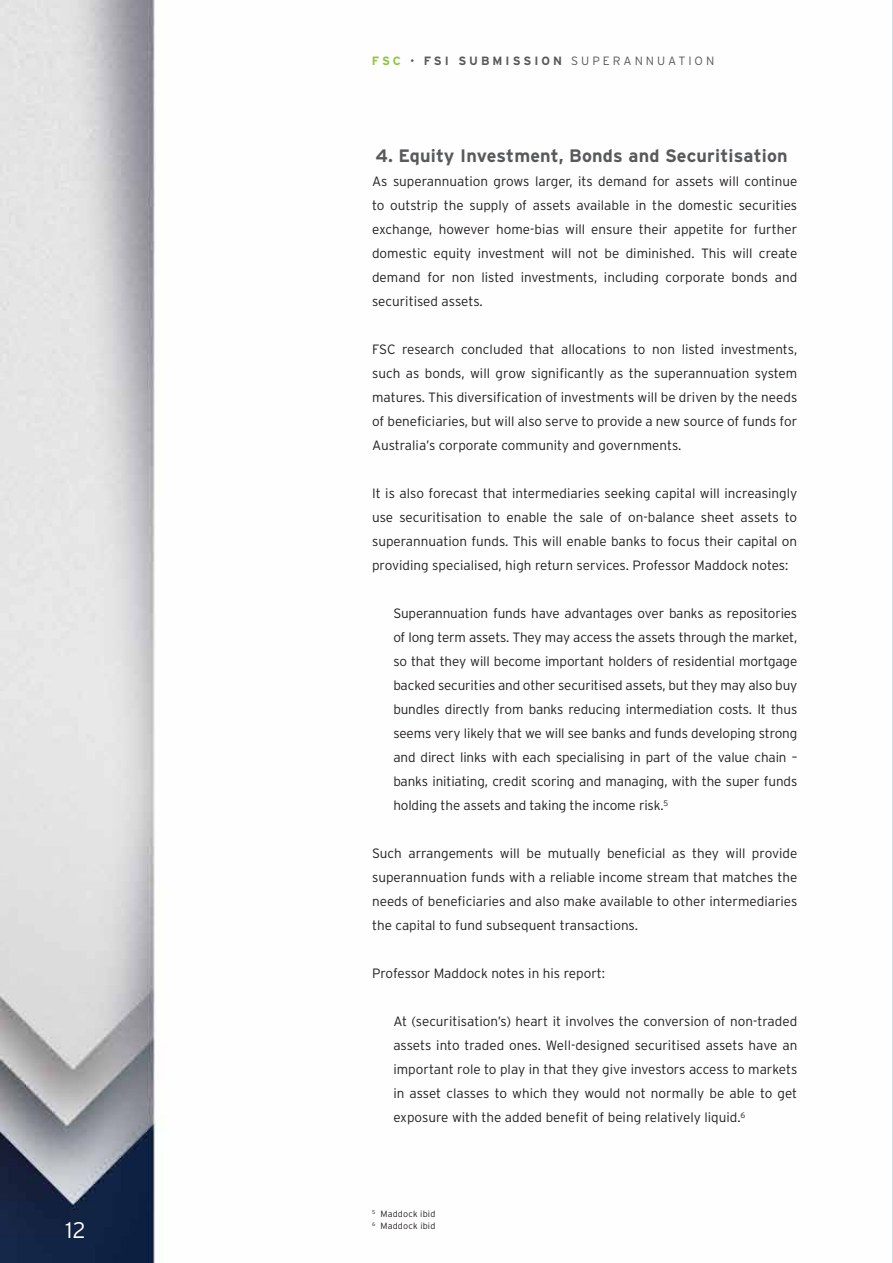
<style>
.page{position:relative;width:893px;height:1263px;background:#fff}
.page>*{position:absolute;margin:0;border:0;box-sizing:border-box;transform-origin:0 0}
.t1{font:300 22.5px "Interstate";color:#fff}
.t2{font:700 18px "Interstate";letter-spacing:.01em;color:#58595b}
.t3{font:300 13.5px/24px "Interstate";color:#231f20;text-align:justify}
.t4{font:300 12px "Interstate";letter-spacing:.25em;color:#58595b}
.t5{font:300 9px/12px "Interstate";letter-spacing:.02em;color:#231f20}
.s1{font-weight:700;color:#8dc63f}
.s2{font-weight:700}
</style>
<div class="page">
<img style="left:0;top:0;width:156px;height:1263px">
<hr style="left:892px;top:0;width:1px;height:1263px;background:#b8babc">
<h1 class="t1" style="left:65px;top:1217px;width:22px">12</h1>
<p class="t4" style="left:372px;top:53px;width:344px"><span class="s1">FSC</span> • <span class="s2">FSI SUBMISSION</span> SUPERANNUATION</p>
<h2 class="t2" style="left:376px;top:145px;width:414px">4. Equity Investment, Bonds and Securitisation</h2>
<p class="t3" style="left:372px;top:169px;width:427px">As superannuation grows larger, its demand for assets will continue to outstrip the supply of assets available in the domestic securities exchange, however home-bias will ensure their appetite for further domestic equity investment will not be diminished. This will create demand for non listed investments, including corporate bonds and securitised assets.</p>
<p class="t3" style="left:372px;top:337px;width:427px">FSC research concluded that allocations to non listed investments, such as bonds, will grow significantly as the superannuation system matures. This diversification of investments will be driven by the needs of beneficiaries, but will also serve to provide a new source of funds for Australia’s corporate community and governments.</p>
<p class="t3" style="left:372px;top:481px;width:427px">It is also forecast that intermediaries seeking capital will increasingly use securitisation to enable the sale of on-balance sheet assets to superannuation funds. This will enable banks to focus their capital on providing specialised, high return services. Professor Maddock notes:</p>
<p class="t3" style="left:393px;top:601px;width:406px">Superannuation funds have advantages over banks as repositories of long term assets. They may access the assets through the market, so that they will become important holders of residential mortgage backed securities and other securitised assets, but they may also buy bundles directly from banks reducing intermediation costs. It thus seems very likely that we will see banks and funds developing strong and direct links with each specialising in part of the value chain – banks initiating, credit scoring and managing, with the super funds holding the assets and taking the income risk.<sup>5</sup></p>
<p class="t3" style="left:372px;top:841px;width:427px">Such arrangements will be mutually beneficial as they will provide superannuation funds with a reliable income stream that matches the needs of beneficiaries and also make available to other intermediaries the capital to fund subsequent transactions.</p>
<p class="t3" style="left:372px;top:961px;width:235px">Professor Maddock notes in his report:</p>
<p class="t3" style="left:393px;top:1009px;width:405px">At (securitisation’s) heart it involves the conversion of non-traded assets into traded ones. Well-designed securitised assets have an important role to play in that they give investors access to markets in asset classes to which they would not normally be able to get exposure with the added benefit of being relatively liquid.<sup>6</sup></p>
<p class="t5" style="left:372px;top:1207px;width:65px"><sup>5</sup> Maddock ibid<br><sup>6</sup> Maddock ibid</p>
</div>
